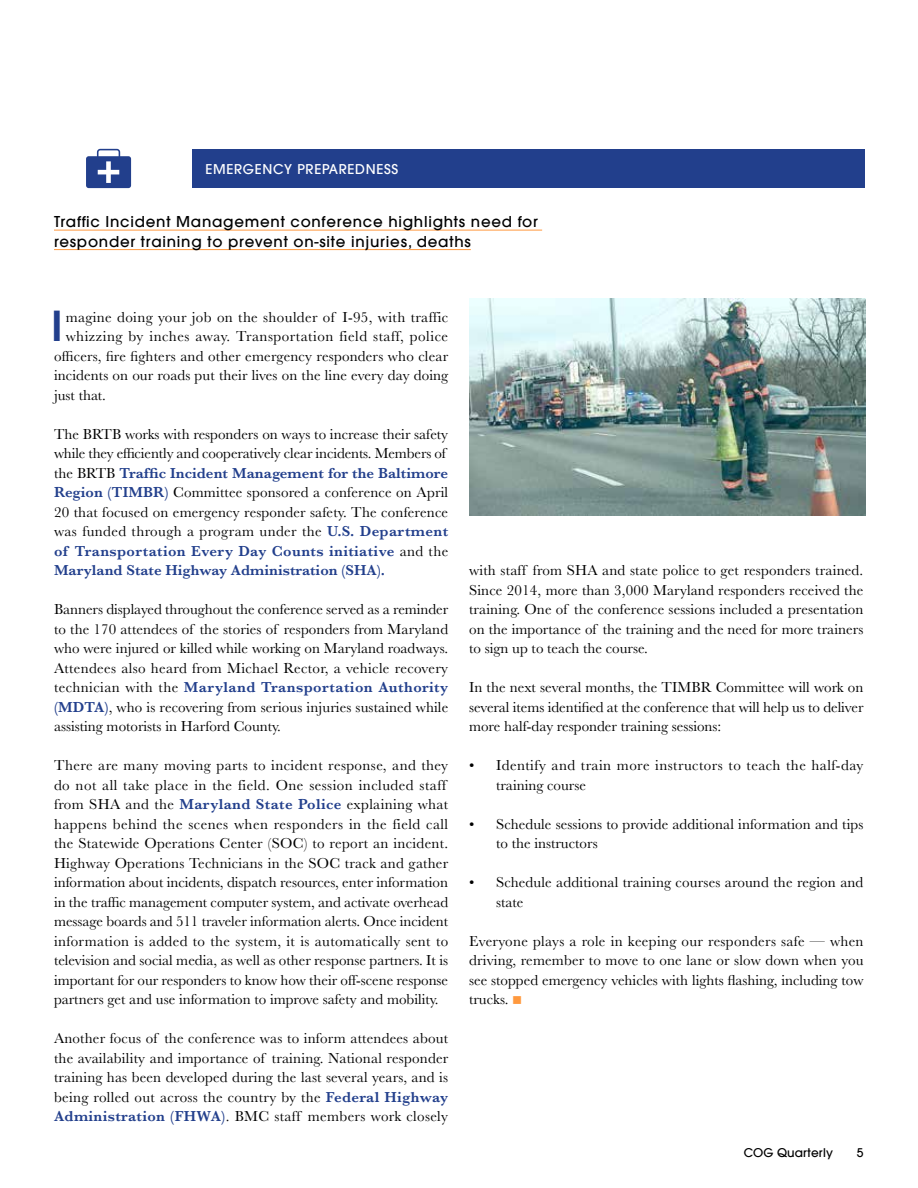
<style>
.page{position:relative;width:918px;height:1188px;background:#fff}
.page>*{position:absolute;margin:0;border:0;box-sizing:border-box;transform-origin:0 0}
.t1{font:600 41.4px "Avant Garde LT";color:#223f8c}
.t2{font:15px/19.5px "Baskerville";letter-spacing:.005em;color:#000;text-align:justify}
.t3{font:500 15px/19.5px "Avant Garde LT";letter-spacing:.05em;color:#000}
.t4{font:15px/19.5px "Baskerville";letter-spacing:.03em;color:#000}
.t5{font:15px "Baskerville";letter-spacing:.035em;color:#000}
.t6{font:15px "Baskerville";letter-spacing:.025em;color:#000}
.t7{font:500 13.5px "Avant Garde LT";letter-spacing:.05em;color:#fff}
.t8{font:500 12px "Avant Garde LT";letter-spacing:.01em;color:#000}
.s1{font-weight:600;color:#223f8c}
.s2{color:#ff993e}
</style>
<div class="page">
<div style="left:192px;top:149px;width:673px;height:39px;background:#223f8c"></div>
<hr style="left:54px;top:230px;width:488px;height:1px;background:#ff993e">
<hr style="left:54px;top:249px;width:417px;height:1px;background:#ff993e">
<svg style="left:86px;top:149px;width:45px;height:39px"></svg>
<img style="left:469px;top:298px;width:396px;height:218px">
<p class="t7" style="left:206px;top:160px;width:194px">EMERGENCY PREPAREDNESS</p>
<p class="t3" style="left:54px;top:212px;width:486px">Traffic Incident Management conference highlights need for responder training to prevent on-site injuries, deaths</p>
<h1 class="t1" style="left:51px;top:299px;width:13px">I</h1>
<p class="t6" style="left:66px;top:307px;width:384px">magine doing your job on the shoulder of I-95, with traffic</p>
<p class="t5" style="left:66px;top:327px;width:384px">whizzing by inches away. Transportation field staff, police</p>
<p class="t2" style="left:54px;top:346px;width:396px">officers, fire fighters and other emergency responders who clear</p>
<p class="t2" style="left:54px;top:366px;width:396px">incidents on our roads put their lives on the line every day doing</p>
<p class="t2" style="left:54px;top:385px;width:54px">just that.</p>
<p class="t2" style="left:54px;top:424px;width:396px;text-align:left">The BRTB works with responders on ways to increase their safety while they efficiently and cooperatively clear incidents. Members of the BRTB <span class="s1">Traffic Incident Management for the Baltimore Region (TIMBR)</span> Committee sponsored a conference on April 20 that focused on emergency responder safety. The conference was funded through a program under the <span class="s1">U.S. Department of Transportation Every Day Counts initiative</span> and the <span class="s1">Maryland State Highway Administration (SHA).</span></p>
<p class="t2" style="left:54px;top:600px;width:396px">Banners displayed throughout the conference served as a reminder to the 170 attendees of the stories of responders from Maryland who were injured or killed while working on Maryland roadways.<br>Attendees also heard from Michael Rector, a vehicle recovery technician with the <span class="s1">Maryland Transportation Authority (MDTA)</span>, who is recovering from serious injuries sustained while assisting motorists in Harford County.</p>
<p class="t2" style="left:54px;top:756px;width:396px;text-align:left">There are many moving parts to incident response, and they do not all take place in the field. One session included staff from SHA and the <span class="s1">Maryland State Police</span> explaining what happens behind the scenes when responders in the field call the Statewide Operations Center (SOC) to report an incident.<br>Highway Operations Technicians in the SOC track and gather information about incidents, dispatch resources, enter information in the traffic management computer system, and activate overhead message boards and 511 traveler information alerts. Once incident information is added to the system, it is automatically sent to television and social media, as well as other response partners. It is important for our responders to know how their off-scene response partners get and use information to improve safety and mobility.</p>
<p class="t2" style="left:54px;top:1029px;width:396px">Another focus of the conference was to inform attendees about the availability and importance of training. National responder training has been developed during the last several years, and is being rolled out across the country by the <span class="s1">Federal Highway Administration (FHWA)</span>. BMC staff members work closely</p>
<p class="t2" style="left:469px;top:561px;width:396px">with staff from SHA and state police to get responders trained.<br>Since 2014, more than 3,000 Maryland responders received the training. One of the conference sessions included a presentation on the importance of the training and the need for more trainers to sign up to teach the course.</p>
<p class="t2" style="left:469px;top:678px;width:396px">In the next several months, the TIMBR Committee will work on several items identified at the conference that will help us to deliver more half-day responder training sessions:</p>
<p class="t4" style="left:496px;top:756px;width:369px;text-indent:-27px">• Identify and train more instructors to teach the half-day training course</p>
<p class="t2" style="left:496px;top:814px;width:369px;text-indent:-27px">• Schedule sessions to provide additional information and tips to the instructors</p>
<p class="t2" style="left:496px;top:873px;width:369px;text-indent:-27px">• Schedule additional training courses around the region and state</p>
<p class="t2" style="left:469px;top:931px;width:396px">Everyone plays a role in keeping our responders safe — when driving, remember to move to one lane or slow down when you see stopped emergency vehicles with lights flashing, including tow trucks. <span class="s2">■</span></p>
<p class="t8" style="left:744px;top:1145px;width:91px">COG Quarterly</p>
<p class="t8" style="left:857px;top:1145px;width:8px">5</p>
</div>
